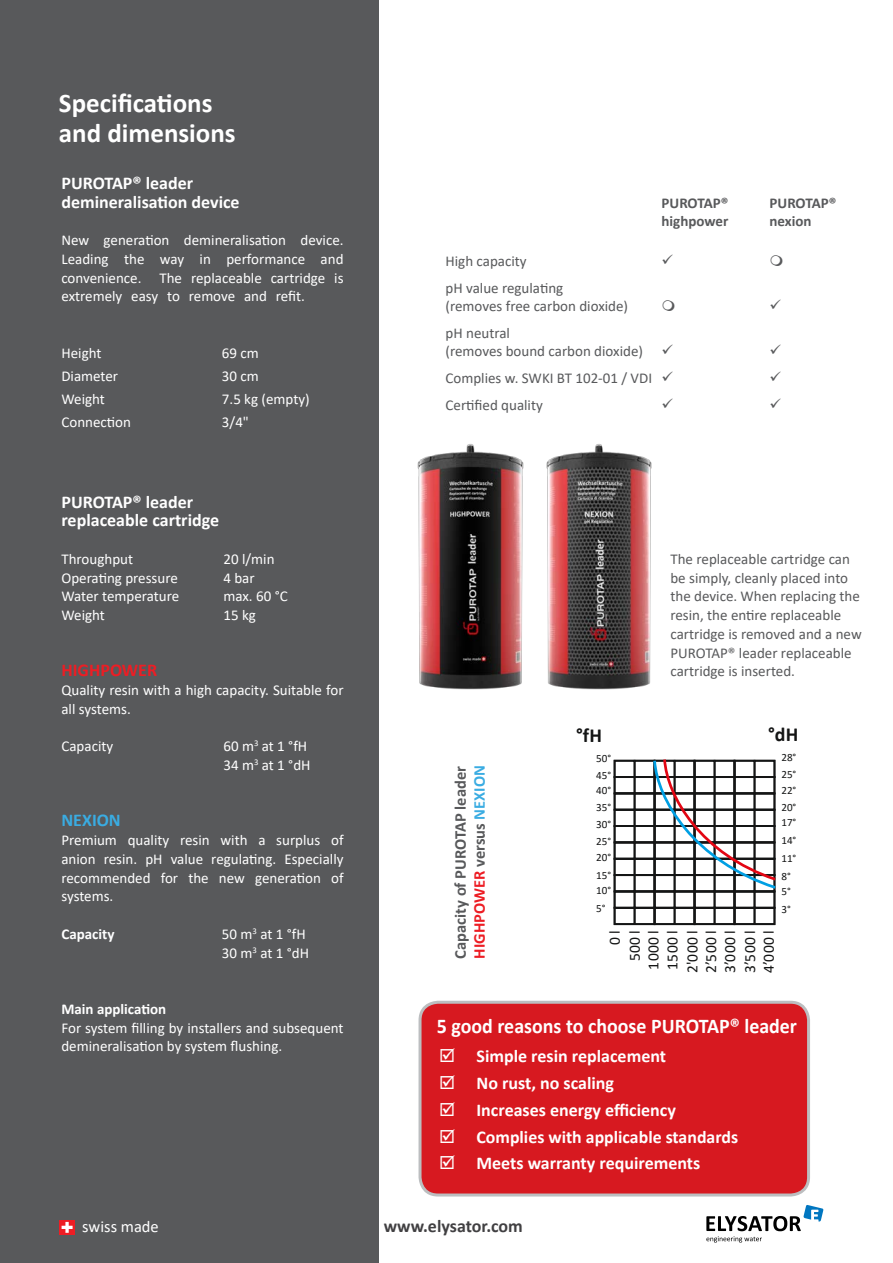
<style>
.page{position:relative;width:893px;height:1263px;background:#fff}
.page>*{position:absolute;margin:0;border:0;box-sizing:border-box;transform-origin:0 0}
.t1{font:700 27px/30px "Calibri";color:#fff}
.t2{font:700 21px "Calibri";color:#fff;scale:.95 1}
.t3{font:700 19.95px "Calibri";color:#141515}
.t4{font:700 18px/18.8px "Calibri";color:#fff}
.t5{font:700 18px "Calibri";color:#414042}
.t6{font:700 18px "Calibri";color:#ed1d24}
.t7{font:700 18px "Calibri";color:#3aace2}
.t8{font:700 16.5px/18.8px "Calibri";color:#58595b}
.t9{font:16.5px "Calibri";color:#fff}
.t10{font:15.6px/19.2px "Calibri";letter-spacing:-.01em;color:#141515;text-align:right}
.t11{font:15px/18.8px "Calibri";color:#fff}
.t12{font:15px/18.8px "Calibri";color:#58595b}
.t13{font:700 15px "Calibri";color:#58595b}
.t14{font:700 15px "Calibri";color:#fff}
.t15{font:11.1px "Calibri";letter-spacing:-.005em;color:#141515}
.s1{color:#58595b}
.s2{color:#ed1d24}
.s3{color:#3aace2}
</style>
<div class="page">
<div style="left:0;top:0;width:378px;height:1263px;background:#58595b"></div>
<svg style="left:706px;top:1205px;width:117px;height:37px"></svg>
<div style="left:60px;top:1220px;width:15px;height:15px;background:#ed1d24"></div>
<svg style="left:62px;top:1222px;width:11px;height:11px"></svg>
<div style="left:634px;top:760px;width:21px;height:18px;border:2px solid #141515"></div>
<div style="left:634px;top:776px;width:21px;height:18px;border:2px solid #141515"></div>
<div style="left:634px;top:792px;width:21px;height:19px;border:2px solid #141515"></div>
<div style="left:634px;top:809px;width:21px;height:18px;border:2px solid #141515"></div>
<div style="left:634px;top:825px;width:21px;height:18px;border:2px solid #141515"></div>
<div style="left:634px;top:841px;width:21px;height:19px;border:2px solid #141515"></div>
<div style="left:634px;top:858px;width:21px;height:18px;border:2px solid #141515"></div>
<div style="left:634px;top:874px;width:21px;height:18px;border:2px solid #141515"></div>
<div style="left:634px;top:890px;width:21px;height:19px;border:2px solid #141515"></div>
<div style="left:634px;top:907px;width:21px;height:18px;border:2px solid #141515"></div>
<div style="left:674px;top:890px;width:21px;height:19px;border:2px solid #141515"></div>
<div style="left:674px;top:907px;width:21px;height:18px;border:2px solid #141515"></div>
<div style="left:714px;top:890px;width:21px;height:19px;border:2px solid #141515"></div>
<div style="left:714px;top:907px;width:21px;height:18px;border:2px solid #141515"></div>
<div style="left:754px;top:890px;width:21px;height:19px;border:2px solid #141515"></div>
<div style="left:754px;top:907px;width:21px;height:18px;border:2px solid #141515"></div>
<div style="left:733px;top:890px;width:42px;height:19px;border:2px solid #141515"></div>
<div style="left:733px;top:907px;width:42px;height:18px;border:2px solid #141515"></div>
<div style="left:694px;top:890px;width:41px;height:19px;border:2px solid #141515"></div>
<div style="left:694px;top:907px;width:41px;height:18px;border:2px solid #141515"></div>
<div style="left:654px;top:890px;width:41px;height:19px;border:2px solid #141515"></div>
<div style="left:654px;top:907px;width:41px;height:18px;border:2px solid #141515"></div>
<div style="left:614px;top:760px;width:41px;height:18px;border:2px solid #141515"></div>
<div style="left:614px;top:776px;width:41px;height:18px;border:2px solid #141515"></div>
<div style="left:614px;top:792px;width:41px;height:19px;border:2px solid #141515"></div>
<div style="left:614px;top:809px;width:41px;height:18px;border:2px solid #141515"></div>
<div style="left:614px;top:825px;width:41px;height:18px;border:2px solid #141515"></div>
<div style="left:614px;top:841px;width:41px;height:19px;border:2px solid #141515"></div>
<div style="left:614px;top:858px;width:41px;height:18px;border:2px solid #141515"></div>
<div style="left:614px;top:874px;width:41px;height:18px;border:2px solid #141515"></div>
<div style="left:614px;top:890px;width:41px;height:19px;border:2px solid #141515"></div>
<div style="left:614px;top:907px;width:41px;height:18px;border:2px solid #141515"></div>
<svg style="left:652px;top:759px;width:124px;height:132px"></svg>
<img style="left:378px;top:433px;width:126px;height:267px">
<img style="left:504px;top:444px;width:148px;height:246px">
<div style="left:420px;top:1002px;width:388px;height:193px;background:#d71920;border-radius:18px"></div>
<div style="left:418px;top:1001px;width:392px;height:195px;border:3px solid #bcbec0;border-radius:18px"></div>
<h1 class="t1" style="left:59px;top:88px;width:178px">Specifications and dimensions</h1>
<p class="t4" style="left:61px;top:173px;width:180px">PUROTAP® leader demineralisation device</p>
<p class="t11" style="left:61px;top:230px;width:284px;text-align:justify">New generation demineralisation device.<br>Leading the way in performance and convenience. The replaceable cartridge is extremely easy to remove and refit. <span class="s1">With</span></p>
<p class="t11" style="left:61px;top:343px;width:42px">Height</p>
<p class="t11" style="left:222px;top:343px;width:38px">69 cm</p>
<p class="t11" style="left:61px;top:366px;width:58px">Diameter</p>
<p class="t11" style="left:222px;top:366px;width:38px">30 cm</p>
<p class="t11" style="left:61px;top:389px;width:45px">Weight</p>
<p class="t11" style="left:222px;top:389px;width:89px">7.5 kg (empty)</p>
<p class="t11" style="left:61px;top:412px;width:71px">Connection</p>
<p class="t11" style="left:222px;top:412px;width:29px">3/4"</p>
<p class="t4" style="left:61px;top:492px;width:159px">PUROTAP® leader replaceable cartridge</p>
<p class="t11" style="left:61px;top:549px;width:73px">Throughput</p>
<p class="t11" style="left:223px;top:549px;width:53px">20 l/min</p>
<p class="t11" style="left:61px;top:568px;width:118px">Operating pressure</p>
<p class="t11" style="left:223px;top:568px;width:33px">4 bar</p>
<p class="t11" style="left:61px;top:587px;width:119px">Water temperature</p>
<p class="t11" style="left:223px;top:587px;width:66px">max. 60 °C</p>
<p class="t11" style="left:61px;top:605px;width:45px">Weight</p>
<p class="t11" style="left:223px;top:605px;width:34px">15 kg</p>
<p class="t6" style="left:61px;top:658px;width:97px">HIGHPOWER</p>
<p class="t11" style="left:61px;top:680px;width:284px">Quality resin with a high capacity. Suitable for all systems.</p>
<p class="t11" style="left:61px;top:737px;width:53px">Capacity</p>
<p class="t11" style="left:223px;top:737px;width:89px">60 m<sup>3</sup> at 1 °fH<br>34 m<sup>3</sup> at 1 °dH</p>
<p class="t7" style="left:61px;top:808px;width:61px">NEXION</p>
<p class="t11" style="left:61px;top:830px;width:284px;text-align:justify">Premium quality resin with a surplus of anion resin. pH value regulating. Especially recommended for the new generation of systems.</p>
<p class="t14" style="left:61px;top:923px;width:55px">Capacity</p>
<p class="t11" style="left:222px;top:924px;width:89px">50 m<sup>3</sup> at 1 °fH<br>30 m<sup>3</sup> at 1 °dH</p>
<p class="t14" style="left:61px;top:998px;width:106px">Main application</p>
<p class="t11" style="left:61px;top:1018px;width:284px">For system filling by installers and subsequent demineralisation by system flushing.</p>
<p class="t13" style="left:662px;top:192px;width:68px">PUROTAP®</p>
<p class="t13" style="left:770px;top:192px;width:68px">PUROTAP®</p>
<p class="t13" style="left:662px;top:211px;width:68px">highpower</p>
<p class="t13" style="left:770px;top:211px;width:44px">nexion</p>
<p class="t12" style="left:446px;top:251px;width:83px">High capacity</p>
<p class="t12" style="left:446px;top:279px;width:184px;line-height:18px">pH value regulating<br>(removes free carbon dioxide)</p>
<p class="t12" style="left:445px;top:324px;width:229px;line-height:18px">pH neutral<br>(removes bound carbon dioxide) ✓</p>
<p class="t12" style="left:445px;top:368px;width:229px">Complies w. SWKI BT 102-01 / VDI ✓</p>
<p class="t12" style="left:445px;top:395px;width:99px">Certified quality</p>
<p class="t12" style="left:670px;top:549px;width:193px">The replaceable cartridge can be simply, cleanly placed into the device. When replacing the resin, the entire replaceable cartridge is removed and a new<br>PUROTAP® leader replaceable cartridge is inserted.</p>
<h3 class="t3" style="left:576px;top:721px;width:27px">°fH</h3>
<h3 class="t3" style="left:768px;top:720px;width:32px">°dH</h3>
<p class="t8" style="left:451px;top:959px;width:195px;rotate:-90deg">Capacity of PUROTAP leader<br><span class="s2">HIGHPOWER</span> versus <span class="s3">NEXION</span></p>
<p class="t15" style="left:596px;top:751px;width:16px">50°</p>
<p class="t15" style="left:781px;top:750px;width:16px">28°</p>
<p class="t15" style="left:596px;top:767px;width:16px">45°</p>
<p class="t15" style="left:781px;top:766px;width:16px">25°</p>
<p class="t15" style="left:596px;top:783px;width:16px">40°</p>
<p class="t15" style="left:781px;top:783px;width:16px">22°</p>
<p class="t15" style="left:596px;top:799px;width:16px">35°</p>
<p class="t15" style="left:781px;top:799px;width:16px">20°</p>
<p class="t15" style="left:596px;top:816px;width:16px">30°</p>
<p class="t15" style="left:781px;top:815px;width:16px">17°</p>
<p class="t15" style="left:781px;top:833px;width:16px">14°</p>
<p class="t15" style="left:596px;top:834px;width:16px">25°</p>
<p class="t15" style="left:596px;top:867px;width:16px">15°</p>
<p class="t15" style="left:781px;top:868px;width:11px">8°</p>
<p class="t15" style="left:596px;top:849px;width:16px">20°</p>
<p class="t15" style="left:781px;top:850px;width:16px">11°</p>
<p class="t15" style="left:596px;top:883px;width:16px">10°</p>
<p class="t15" style="left:781px;top:884px;width:11px">5°</p>
<p class="t15" style="left:596px;top:900px;width:11px">5°</p>
<p class="t15" style="left:781px;top:901px;width:11px">3°</p>
<p class="t10" style="left:605px;top:973px;width:44px;rotate:-90deg">0l<br>500 l<br>1000 l<br>1500 l<br>2'000 l<br>2’500 l<br>3’000 l<br>3’500 l<br>40’ 00l</p>
<h2 class="t2" style="left:437px;top:1011px;width:381px">5 good reasons to choose PUROTAP® leader</h2>
<p class="t4" style="left:439px;top:1047px;width:229px">☑ Simple resin replacement</p>
<p class="t4" style="left:439px;top:1073px;width:177px">☑ No rust, no scaling</p>
<p class="t4" style="left:439px;top:1100px;width:238px">☑ Increases energy efficiency</p>
<p class="t4" style="left:439px;top:1127px;width:301px">☑ Complies with applicable standards</p>
<p class="t4" style="left:439px;top:1154px;width:263px">☑ Meets warranty requirements</p>
<p class="t9" style="left:82px;top:1215px;width:78px">swiss made</p>
<p class="t5" style="left:384px;top:1213px;width:141px">www.elysator.com</p>
</div>
